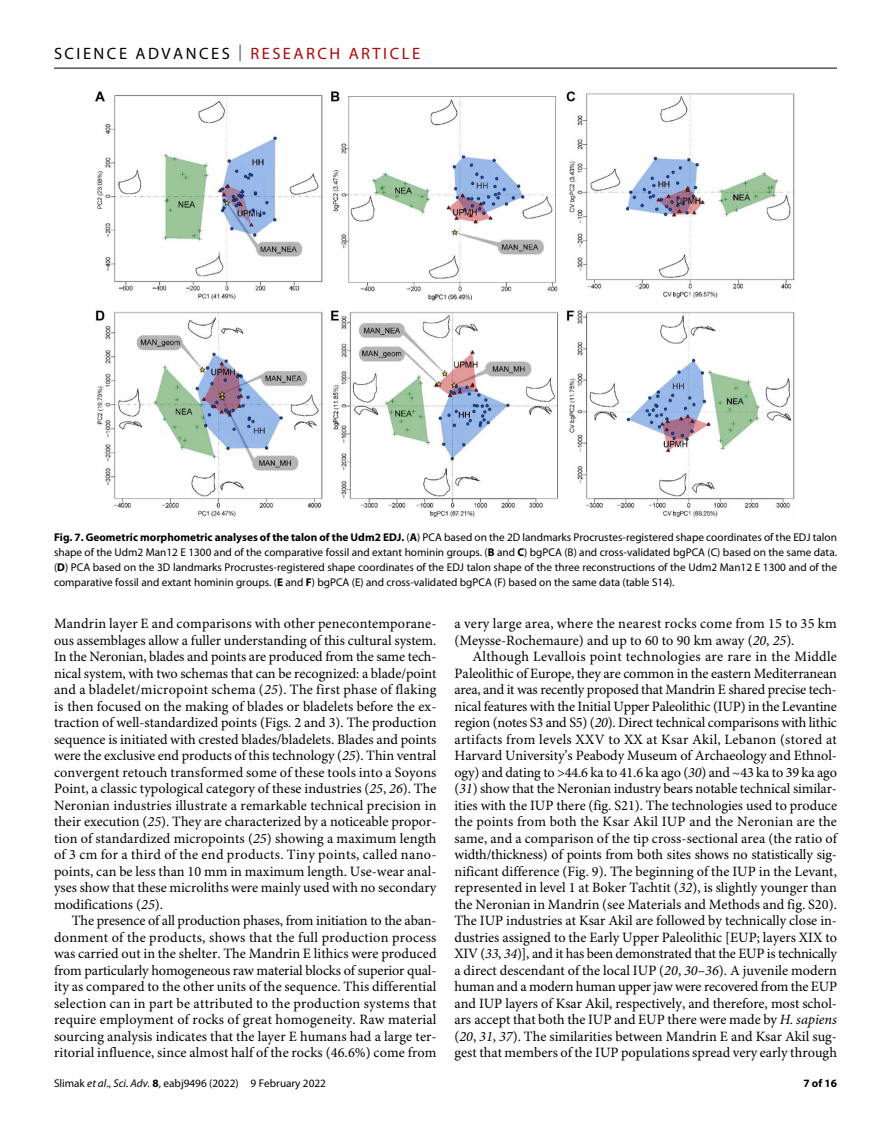
<style>
.page{position:relative;width:891px;height:1134px;background:#fff}
.page>*{position:absolute;margin:0;border:0;box-sizing:border-box;transform-origin:0 0}
.t1{font:16.5px "Myriad Pro";letter-spacing:.15em;color:#000}
.t2{font:14.25px/16.5px "Minion Pro";letter-spacing:.005em;color:#000;text-align:justify}
.t3{font:14.25px/16.5px "Minion Pro";letter-spacing:.025em;color:#000}
.t4{font:11.25px/15px "Myriad Pro";color:#000;text-align:justify}
.t5{font:700 11.25px "Myriad Pro";color:#000}
.s1{font-weight:300}
.s2{color:#b10508}
.s3{font-weight:700}
.s4{font-style:italic}
</style>
<div class="page">
<hr style="left:54px;top:68px;width:783px;height:1px;background:#000">
<img style="left:95px;top:90px;width:700px;height:429px">
<p class="t1" style="left:54px;top:40px;width:368px">SCIENCE ADVANCES <span class="s1">|</span> <span class="s2">RESEARCH ARTICLE</span></p>
<p class="t4" style="left:54px;top:530px;width:785px"><span class="s3">Fig. 7. Geometric morphometric analyses of the talon of the Udm2 EDJ.</span> (<span class="s3">A</span>) PCA based on the 2D landmarks Procrustes-registered shape coordinates of the EDJ talon shape of the Udm2 Man12 E 1300 and of the comparative fossil and extant hominin groups. (<span class="s3">B</span> and <span class="s3">C</span>) bgPCA (B) and cross-validated bgPCA (C) based on the same data. (<span class="s3">D</span>) PCA based on the 3D landmarks Procrustes-registered shape coordinates of the EDJ talon shape of the three reconstructions of the Udm2 Man12 E 1300 and of the comparative fossil and extant hominin groups. (<span class="s3">E</span> and <span class="s3">F</span>) bgPCA (E) and cross-validated bgPCA (F) based on the same data (table S14).</p>
<p class="t2" style="left:54px;top:617px;width:384px">Mandrin layer E and comparisons with other penecontemporane&shy;ous assemblages allow a fuller understanding of this cultural system.<br>In the Neronian, blades and points are produced from the same tech&shy;nical system, with two schemas that can be recognized: a blade/point and a bladelet/micropoint schema (<span class="s4">25</span>). The first phase of flaking is then focused on the making of blades or bladelets before the ex&shy;traction of well-standardized points (Figs. 2 and 3). The production sequence is initiated with crested blades/bladelets. Blades and points were the exclusive end products of this technology (<span class="s4">25</span>). Thin ventral convergent retouch transformed some of these tools into a Soyons Point, a classic typological category of these industries (<span class="s4">25</span>, <span class="s4">26</span>). The Neronian industries illustrate a remarkable technical precision in their execution (<span class="s4">25</span>). They are characterized by a noticeable propor&shy;tion of standardized micropoints (<span class="s4">25</span>) showing a maximum length of 3 cm for a third of the end products. Tiny points, called nano&shy;points, can be less than 10 mm in maximum length. Use-wear anal&shy;yses show that these microliths were mainly used with no secondary modifications (<span class="s4">25</span>).</p>
<p class="t2" style="left:54px;top:914px;width:384px;text-indent:18px">The presence of all production phases, from initiation to the aban&shy;donment of the products, shows that the full production process was carried out in the shelter. The Mandrin E lithics were produced from particularly homogeneous raw material blocks of superior qual&shy;ity as compared to the other units of the sequence. This differential selection can in part be attributed to the production systems that require employment of rocks of great homogeneity. Raw material sourcing analysis indicates that the layer E humans had a large ter&shy;ritorial influence, since almost half of the rocks (46.6%) come from</p>
<p class="t4" style="left:54px;top:1076px;width:274px">Slimak <span class="s4">et al</span>., <span class="s4">Sci. Adv.</span> <span class="s3">8</span>, eabj9496 (2022) 9 February 2022</p>
<p class="t3" style="left:454px;top:617px;width:384px">a very large area, where the nearest rocks come from 15 to 35 km (Meysse-Rochemaure) and up to 60 to 90 km away (<span class="s4">20</span>, <span class="s4">25</span>).</p>
<p class="t2" style="left:454px;top:650px;width:384px;text-indent:18px">Although Levallois point technologies are rare in the Middle Paleolithic of Europe, they are common in the eastern Mediterranean area, and it was recently proposed that Mandrin E shared precise tech&shy;nical features with the Initial Upper Paleolithic (IUP) in the Levantine region (notes S3 and S5) (<span class="s4">20</span>). Direct technical comparisons with lithic artifacts from levels XXV to XX at Ksar Akil, Lebanon (stored at Harvard University’s Peabody Museum of Archaeology and Ethnol&shy;ogy) and dating to &gt;44.6 ka to 41.6 ka ago (<span class="s4">30</span>) and ~43 ka to 39 ka ago (<span class="s4">31</span>) show that the Neronian industry bears notable technical similar&shy;ities with the IUP there (fig. S21). The technologies used to produce the points from both the Ksar Akil IUP and the Neronian are the same, and a comparison of the tip cross-sectional area (the ratio of width/thickness) of points from both sites shows no statistically sig&shy;nificant difference (Fig. 9). The beginning of the IUP in the Levant, represented in level 1 at Boker Tachtit (<span class="s4">32</span>), is slightly younger than the Neronian in Mandrin (see Materials and Methods and fig. S20).<br>The IUP industries at Ksar Akil are followed by technically close in&shy;dustries assigned to the Early Upper Paleolithic [EUP; layers XIX to XIV (<span class="s4">33</span>, <span class="s4">34</span>)], and it has been demonstrated that the EUP is technically a direct descendant of the local IUP (<span class="s4">20</span>, <span class="s4">30</span>–<span class="s4">36</span>). A juvenile modern human and a modern human upper jaw were recovered from the EUP and IUP layers of Ksar Akil, respectively, and therefore, most schol&shy;ars accept that both the IUP and EUP there were made by <span class="s4">H. sapiens </span>(<span class="s4">20</span>, <span class="s4">31</span>, <span class="s4">37</span>). The similarities between Mandrin E and Ksar Akil sug&shy;gest that members of the IUP populations spread very early through</p>
<p class="t5" style="left:803px;top:1074px;width:35px">7 of 16</p>
</div>
